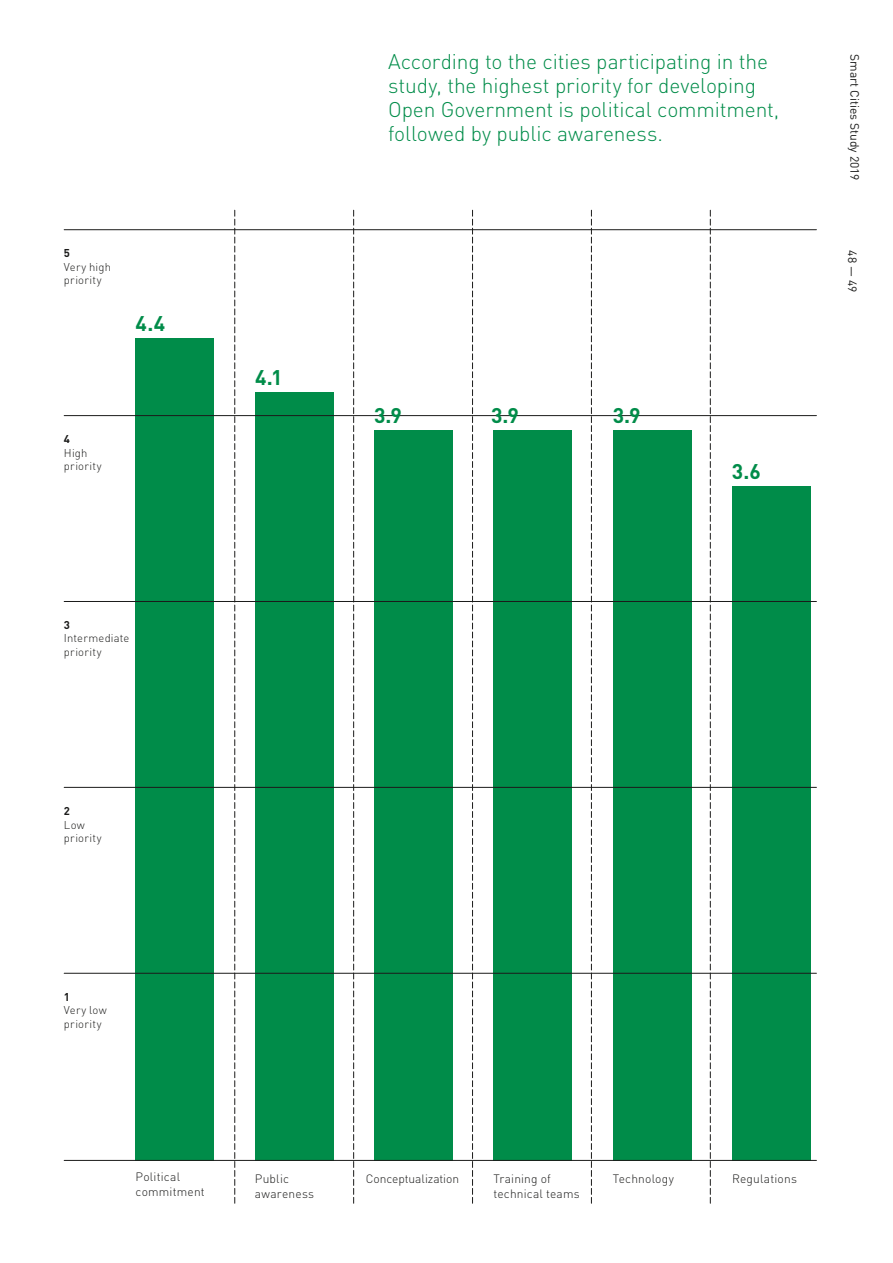
<style>
.page{position:relative;width:893px;height:1263px;background:#fff}
.page>*{position:absolute;margin:0;border:0;box-sizing:border-box;transform-origin:0 0}
.Text_despieces{font:300 21px/24px "DIN Pro";letter-spacing:-.005em;color:#008c49}
.Text_destacat{font:700 21px "DIN Pro";color:#008c49}
.Text_destacat-2{font:300 12px/15px "DIN Pro";letter-spacing:.015em;color:#1b1b1a}
.t1{font:12px "DIN Pro";color:#1b1b1a}
.Text_destacat-3{font:300 12px "DIN Pro";letter-spacing:-.005em;color:#1b1b1a}
.Text_destacat-4{font:300 11.25px/13.5px "DIN Pro";letter-spacing:.02em;color:#1b1b1a}
.Text_destacat-5{font:700 11.25px "DIN Pro";color:#1b1b1a}
</style>
<div class="page">
<div style="left:136px;top:338px;width:78px;height:822px;background:#008c49"></div>
<div style="left:255px;top:392px;width:79px;height:768px;background:#008c49"></div>
<div style="left:374px;top:430px;width:79px;height:730px;background:#008c49"></div>
<div style="left:493px;top:430px;width:79px;height:730px;background:#008c49"></div>
<div style="left:613px;top:430px;width:78px;height:730px;background:#008c49"></div>
<div style="left:732px;top:486px;width:79px;height:674px;background:#008c49"></div>
<hr style="left:64px;top:787px;width:752px;height:1px;background:#1b1b1a">
<hr style="left:64px;top:1160px;width:752px;height:1px;background:#1b1b1a">
<hr style="left:64px;top:973px;width:752px;height:1px;background:#1b1b1a">
<hr style="left:64px;top:601px;width:752px;height:1px;background:#1b1b1a">
<hr style="left:64px;top:415px;width:752px;height:1px;background:#1b1b1a">
<hr style="left:64px;top:229px;width:752px;height:1px;background:#1b1b1a">
<svg style="left:234px;top:210px;width:1px;height:993px"></svg>
<svg style="left:353px;top:210px;width:1px;height:993px"></svg>
<svg style="left:472px;top:210px;width:1px;height:993px"></svg>
<svg style="left:591px;top:210px;width:1px;height:993px"></svg>
<svg style="left:710px;top:210px;width:1px;height:993px"></svg>
<p class="Text_destacat-5" style="left:64px;top:244px;width:8px">5</p>
<p class="Text_destacat-4" style="left:64px;top:259px;width:49px">Very high priority</p>
<p class="Text_destacat" style="left:136px;top:306px;width:31px">4.4</p>
<p class="Text_destacat-5" style="left:64px;top:430px;width:8px">4</p>
<p class="Text_destacat-4" style="left:64px;top:445px;width:39px">High priority</p>
<p class="Text_destacat-5" style="left:64px;top:615px;width:8px">3</p>
<p class="Text_destacat-4" style="left:64px;top:630px;width:67px">Intermediate priority</p>
<p class="Text_destacat" style="left:255px;top:360px;width:29px">4.1</p>
<p class="Text_despieces" style="left:388px;top:48px;width:381px">According to the cities participating in the study, the highest priority for developing</p>
<p class="Text_despieces" style="left:388px;top:96px;width:393px">Open Government is political commitment,</p>
<p class="Text_despieces" style="left:388px;top:120px;width:277px">followed by public awareness.</p>
<p class="Text_destacat" style="left:374px;top:398px;width:29px">3.9</p>
<p class="Text_destacat" style="left:491px;top:398px;width:29px">3.9</p>
<p class="Text_destacat" style="left:613px;top:398px;width:29px">3.9</p>
<p class="Text_destacat" style="left:732px;top:453px;width:30px">3.6</p>
<p class="t1" style="left:864px;top:54px;width:128px;rotate:90deg">Smart Cities Study 2019</p>
<p class="t1" style="left:862px;top:250px;width:43px;rotate:90deg">48 — 49</p>
<p class="Text_destacat-5" style="left:64px;top:802px;width:8px">2</p>
<p class="Text_destacat-4" style="left:64px;top:817px;width:39px">Low priority</p>
<p class="Text_destacat-5" style="left:64px;top:987px;width:8px">1</p>
<p class="Text_destacat-4" style="left:64px;top:1002px;width:44px">Very low priority</p>
<p class="Text_destacat-2" style="left:136px;top:1168px;width:71px">Political commitment</p>
<p class="Text_destacat-2" style="left:255px;top:1170px;width:61px">Public awareness</p>
<p class="Text_destacat-3" style="left:366px;top:1169px;width:95px">Conceptualization</p>
<p class="Text_destacat-2" style="left:493px;top:1170px;width:88px">Training of technical teams</p>
<p class="Text_destacat-2" style="left:613px;top:1170px;width:63px">Technology</p>
<p class="Text_destacat-2" style="left:732px;top:1170px;width:66px">Regulations</p>
</div>
